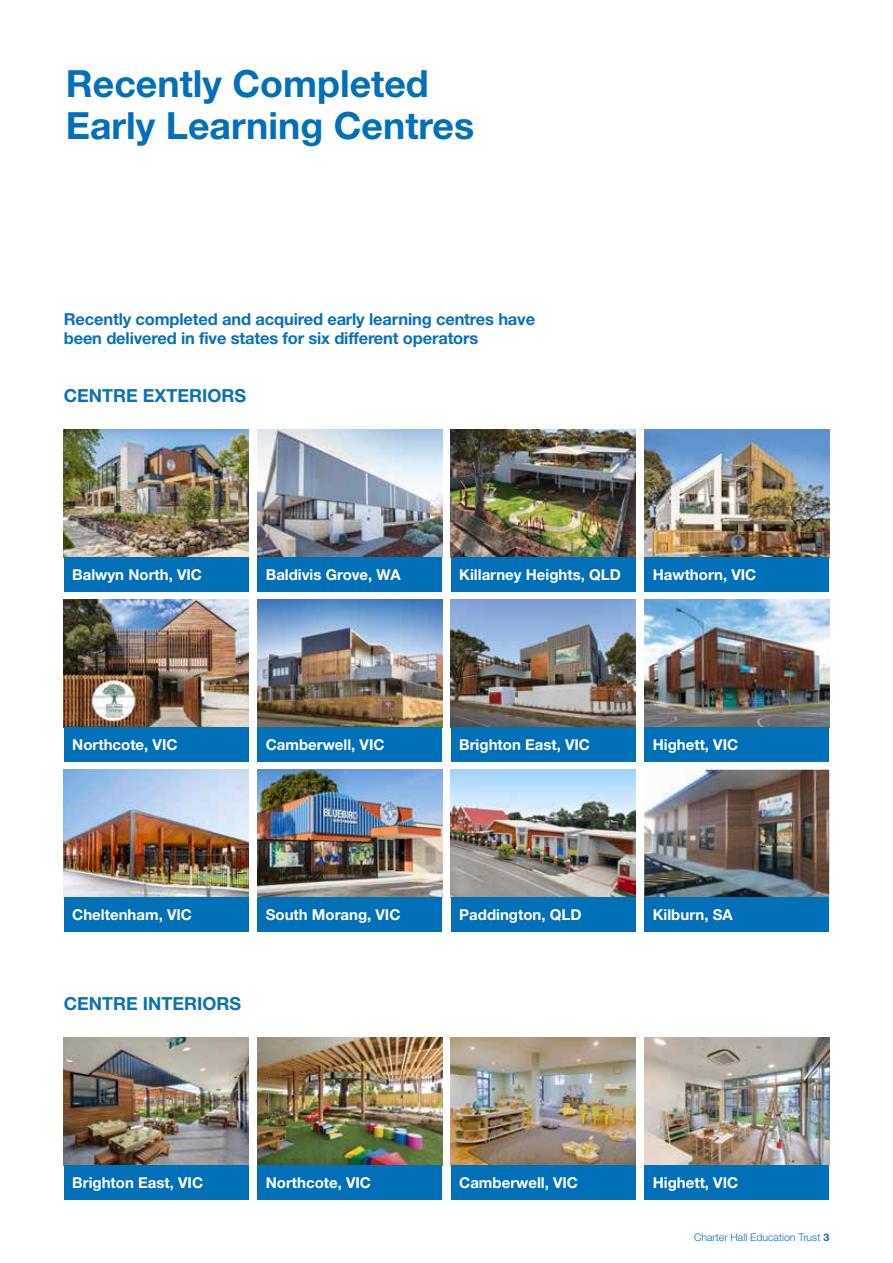
<style>
.page{position:relative;width:893px;height:1263px;background:#fff}
.page>*{position:absolute;margin:0;border:0;box-sizing:border-box;transform-origin:0 0}
.t1{font:700 37.5px/41.2px "Helvetica Neue";color:#0070b9}
.t2{font:700 18px "Helvetica Neue";color:#0871b9}
.t3{font:700 16.5px/19.5px "Helvetica Neue";letter-spacing:-.01em;color:#0871b9}
.t4{font:700 15px "Helvetica Neue";color:#fff}
.t5{font:300 10.5px "Helvetica Neue";color:#0070b9}
.s1{font-weight:700}
</style>
<div class="page">
<img style="left:64px;top:429px;width:185px;height:128px">
<img style="left:64px;top:600px;width:185px;height:127px">
<img style="left:64px;top:770px;width:185px;height:127px">
<img style="left:64px;top:1037px;width:185px;height:128px">
<div style="left:64px;top:557px;width:185px;height:34px;background:#0070b9"></div>
<div style="left:64px;top:727px;width:185px;height:34px;background:#0070b9"></div>
<div style="left:64px;top:897px;width:185px;height:34px;background:#0070b9"></div>
<div style="left:64px;top:1165px;width:185px;height:34px;background:#0070b9"></div>
<img style="left:257px;top:429px;width:185px;height:128px">
<img style="left:257px;top:600px;width:185px;height:127px">
<img style="left:257px;top:770px;width:185px;height:127px">
<img style="left:257px;top:1037px;width:185px;height:128px">
<div style="left:257px;top:557px;width:185px;height:34px;background:#0070b9"></div>
<div style="left:257px;top:727px;width:185px;height:34px;background:#0070b9"></div>
<div style="left:257px;top:897px;width:185px;height:34px;background:#0070b9"></div>
<div style="left:257px;top:1165px;width:185px;height:34px;background:#0070b9"></div>
<img style="left:451px;top:429px;width:185px;height:128px">
<img style="left:451px;top:600px;width:185px;height:127px">
<img style="left:451px;top:770px;width:185px;height:127px">
<img style="left:451px;top:1037px;width:185px;height:128px">
<div style="left:451px;top:557px;width:185px;height:34px;background:#0070b9"></div>
<div style="left:451px;top:727px;width:185px;height:34px;background:#0070b9"></div>
<div style="left:451px;top:897px;width:185px;height:34px;background:#0070b9"></div>
<div style="left:451px;top:1165px;width:185px;height:34px;background:#0070b9"></div>
<img style="left:644px;top:429px;width:185px;height:128px">
<img style="left:644px;top:600px;width:185px;height:127px">
<img style="left:644px;top:770px;width:185px;height:127px">
<img style="left:644px;top:1037px;width:185px;height:128px">
<div style="left:644px;top:557px;width:185px;height:34px;background:#0070b9"></div>
<div style="left:644px;top:727px;width:185px;height:34px;background:#0070b9"></div>
<div style="left:644px;top:897px;width:185px;height:34px;background:#0070b9"></div>
<div style="left:644px;top:1165px;width:185px;height:34px;background:#0070b9"></div>
<h1 class="t1" style="left:66px;top:63px;width:410px">Recently Completed<br>Early Learning Centres</h1>
<p class="t3" style="left:64px;top:309px;width:473px">Recently completed and acquired early learning centres have been delivered in five states for six different operators</p>
<p class="t2" style="left:64px;top:384px;width:184px">CENTRE EXTERIORS</p>
<p class="t4" style="left:72px;top:566px;width:131px">Balwyn North, VIC</p>
<p class="t4" style="left:266px;top:566px;width:136px">Baldivis Grove, WA</p>
<p class="t4" style="left:459px;top:566px;width:163px">Killarney Heights, QLD</p>
<p class="t4" style="left:653px;top:566px;width:105px">Hawthorn, VIC</p>
<p class="t4" style="left:72px;top:736px;width:107px">Northcote, VIC</p>
<p class="t4" style="left:266px;top:736px;width:120px">Camberwell, VIC</p>
<p class="t4" style="left:459px;top:736px;width:132px">Brighton East, VIC</p>
<p class="t4" style="left:72px;top:906px;width:121px">Cheltenham, VIC</p>
<p class="t4" style="left:266px;top:906px;width:136px">South Morang, VIC</p>
<p class="t2" style="left:64px;top:992px;width:179px">CENTRE INTERIORS</p>
<p class="t4" style="left:459px;top:906px;width:124px">Paddington, QLD</p>
<p class="t4" style="left:653px;top:736px;width:87px">Highett, VIC</p>
<p class="t4" style="left:653px;top:906px;width:81px">Kilburn, SA</p>
<p class="t4" style="left:72px;top:1174px;width:132px">Brighton East, VIC</p>
<p class="t4" style="left:266px;top:1174px;width:107px">Northcote, VIC</p>
<p class="t4" style="left:459px;top:1174px;width:120px">Camberwell, VIC</p>
<p class="t4" style="left:653px;top:1174px;width:87px">Highett, VIC</p>
<p class="t5" style="left:694px;top:1231px;width:137px">Charter Hall Education Trust <span class="s1">3</span></p>
</div>
